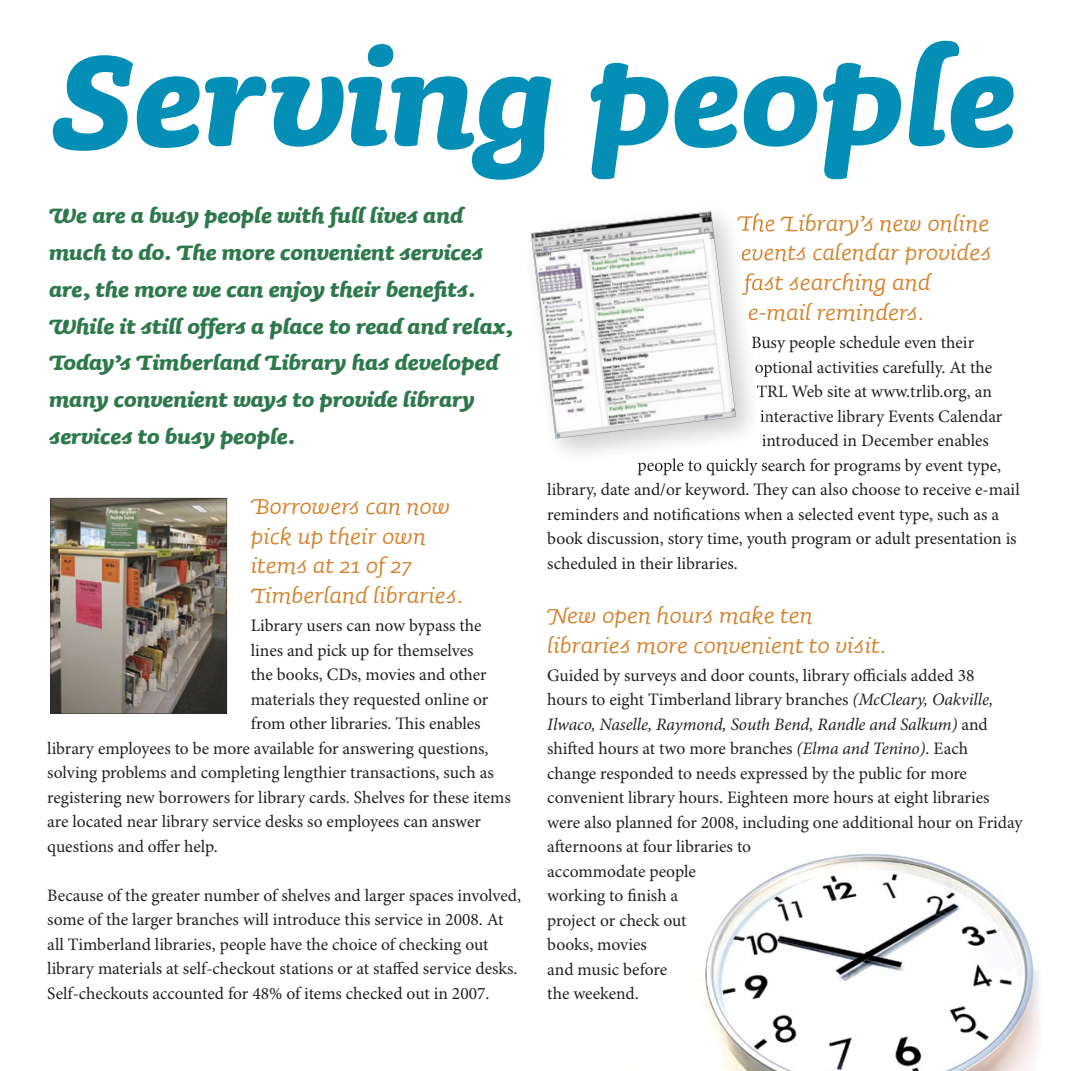
<style>
.page{position:relative;width:1071px;height:1071px;background:#fff}
.page>*{position:absolute;margin:0;border:0;box-sizing:border-box;transform-origin:0 0}
.t1{font:italic 700 166.25px "Sauna Swash";color:#058fb7}
.t2{font:italic 28px/29.8px "Sauna Swash";color:#d4812a}
.t3{font:italic 700 26.25px/36.8px "Sauna Swash";color:#2d794c}
.t4{font:17.5px/24.5px "Minion Pro";letter-spacing:-.005em;color:#212120}
.s1{font-style:italic}
</style>
<div class="page">
<img style="left:704px;top:854px;width:336px;height:217px">
<img style="left:51px;top:498px;width:176px;height:216px">
<img style="left:737px;top:214px;width:30px;height:18px">
<img style="left:742px;top:249px;width:25px;height:12px">
<img style="left:742px;top:273px;width:25px;height:22px">
<img style="left:749px;top:308px;width:17px;height:13px">
<img style="left:752px;top:336px;width:15px;height:13px">
<img style="left:755px;top:364px;width:12px;height:13px">
<img style="left:757px;top:385px;width:10px;height:13px">
<img style="left:761px;top:410px;width:6px;height:12px">
<svg style="left:762px;top:434px;width:5px;height:12px"></svg>
<img style="left:638px;top:458px;width:129px;height:10px">
<svg style="left:531px;top:211px;width:205px;height:228px"></svg>
<h1 class="t1" style="left:49px;top:-6px;width:969px">Serving people</h1>
<p class="t3" style="left:49px;top:196px;width:466px">We are a busy people with full lives and much to do. The more convenient services are, the more we can enjoy their benefits.<br>While it still offers a place to read and relax, Today’s Timberland Library has developed many convenient ways to provide library services to busy people.</p>
<h2 class="t2" style="left:737px;top:206px;width:256px">The Library’s new online events calendar provides fast searching and e-mail reminders.</h2>
<p class="t4" style="left:751px;top:331px;width:224px">Busy people schedule even their</p>
<p class="t4" style="left:755px;top:356px;width:239px">optional activities carefully. At the</p>
<p class="t4" style="left:756px;top:380px;width:237px">TRL Web site at www.trlib.org, an</p>
<p class="t4" style="left:760px;top:405px;width:244px">interactive library Events Calendar</p>
<p class="t4" style="left:762px;top:429px;width:229px">introduced in December enables</p>
<p class="t4" style="left:637px;top:454px;width:365px">people to quickly search for programs by event type,</p>
<p class="t4" style="left:547px;top:478px;width:474px">library, date and/or keyword. They can also choose to receive e-mail</p>
<p class="t4" style="left:547px;top:503px;width:453px">reminders and notifications when a selected event type, such as a</p>
<p class="t4" style="left:547px;top:527px;width:471px">book discussion, story time, youth program or adult presentation is</p>
<p class="t4" style="left:547px;top:552px;width:192px">scheduled in their libraries.</p>
<h2 class="t2" style="left:547px;top:599px;width:340px">New open hours make ten libraries more convenient to visit.</h2>
<p class="t4" style="left:547px;top:664px;width:477px">Guided by surveys and door counts, library officials added 38<br>hours to eight Timberland library branches <span class="s1">(McCleary, Oakville, Ilwaco, Naselle, Raymond, South Bend, Randle and Salkum)</span> and shifted hours at two more branches <span class="s1">(Elma and Tenino)</span>. Each<br>change responded to needs expressed by the public for more convenient library hours. Eighteen more hours at eight libraries were also planned for 2008, including one additional hour on Friday afternoons at four libraries to<br>accommodate people<br>working to finish a<br>project or check out<br>books, movies<br>and music before<br>the weekend.</p>
<h2 class="t2" style="left:251px;top:490px;width:214px">Borrowers can now pick up their own items at 21 of 27<br>Timberland libraries.</h2>
<p class="t4" style="left:251px;top:614px;width:232px">Library users can now bypass the</p>
<p class="t4" style="left:251px;top:639px;width:225px">lines and pick up for themselves</p>
<p class="t4" style="left:251px;top:663px;width:238px">the books, CDs, movies and other</p>
<p class="t4" style="left:251px;top:688px;width:239px">materials they requested online or</p>
<p class="t4" style="left:251px;top:712px;width:231px">from other libraries. This enables</p>
<p class="t4" style="left:47px;top:737px;width:443px">library employees to be more available for answering questions,</p>
<p class="t4" style="left:47px;top:761px;width:448px">solving problems and completing lengthier transactions, such as</p>
<p class="t4" style="left:47px;top:786px;width:465px">registering new borrowers for library cards. Shelves for these items</p>
<p class="t4" style="left:47px;top:810px;width:435px">are located near library service desks so employees can answer</p>
<p class="t4" style="left:47px;top:835px;width:172px">questions and offer help.</p>
<p class="t4" style="left:47px;top:884px;width:475px">Because of the greater number of shelves and larger spaces involved, some of the larger branches will introduce this service in 2008. At all Timberland libraries, people have the choice of checking out library materials at self-checkout stations or at staffed service desks.<br>Self-checkouts accounted for 48% of items checked out in 2007.</p>
</div>
